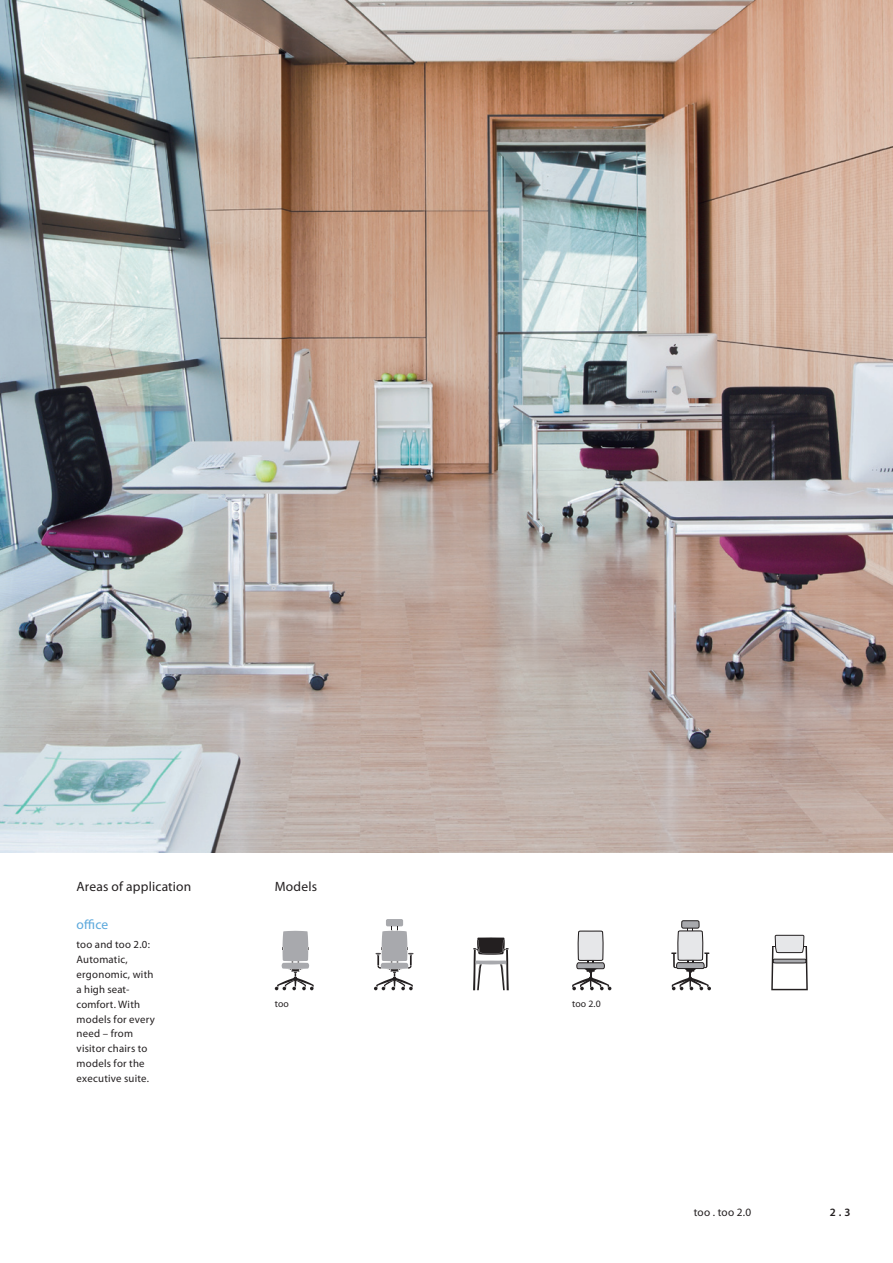
<style>
.page{position:relative;width:893px;height:1263px;background:#fff}
.page>*{position:absolute;margin:0;border:0;box-sizing:border-box;transform-origin:0 0}
.t1{font:13.5px "Myriad Pro";letter-spacing:.015em;color:#231f20}
.t2{font:13.5px "Myriad Pro";color:#5ba8dc}
.t3{font:11.25px "Myriad Pro";letter-spacing:.02em;color:#231f20}
.t4{font:600 11.25px "Myriad Pro";color:#231f20}
.t5{font:10.8px/14.9px "Myriad Pro";letter-spacing:.02em;color:#231f20}
.t6{font:9.75px "Myriad Pro";letter-spacing:.005em;color:#231f20}
</style>
<div class="page">
<img style="left:0;top:0;width:893px;height:853px">
<svg style="left:473px;top:937px;width:36px;height:53px"></svg>
<svg style="left:671px;top:920px;width:40px;height:70px"></svg>
<svg style="left:771px;top:935px;width:37px;height:55px"></svg>
<svg style="left:275px;top:931px;width:39px;height:59px"></svg>
<div style="left:386px;top:919px;width:17px;height:7px;background:#a8a9ad;border-radius:2px"></div>
<svg style="left:374px;top:926px;width:39px;height:64px"></svg>
<svg style="left:572px;top:930px;width:39px;height:60px"></svg>
<p class="t1" style="left:77px;top:878px;width:116px">Areas of application</p>
<p class="t1" style="left:275px;top:878px;width:44px">Models</p>
<p class="t2" style="left:77px;top:916px;width:33px">office</p>
<p class="t5" style="left:77px;top:937px;width:80px">too and too 2.0:<br>Automatic, ergonomic, with a high seat&shy;comfort. With models for every need – from visitor chairs to models for the executive suite.</p>
<p class="t6" style="left:275px;top:997px;width:16px">too</p>
<p class="t6" style="left:572px;top:997px;width:30px">too 2.0</p>
<p class="t3" style="left:694px;top:1205px;width:59px">too . too 2.0</p>
<p class="t4" style="left:830px;top:1205px;width:22px">2.3</p>
</div>
